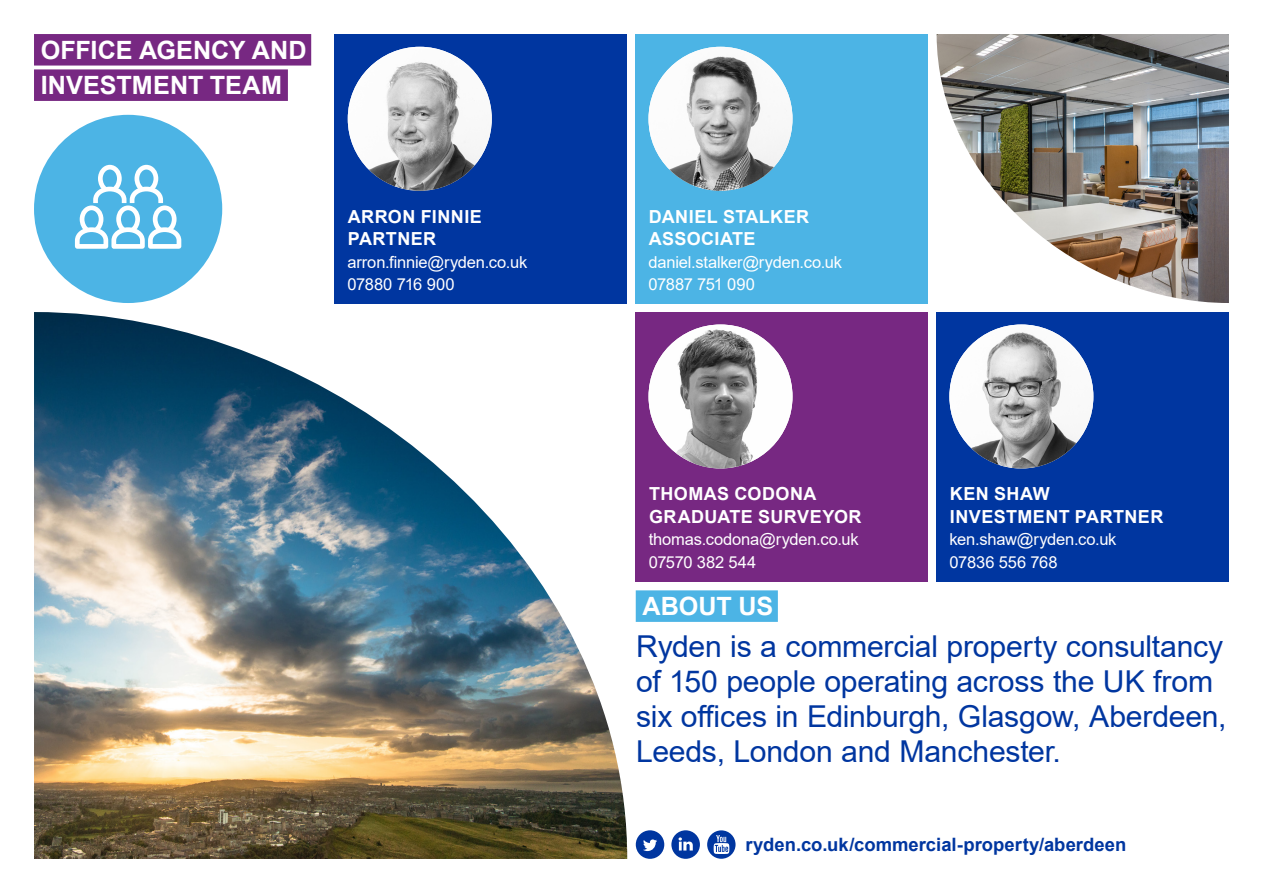
<style>
.page{position:relative;width:1263px;height:893px;background:#fff}
.page>*{position:absolute;margin:0;border:0;box-sizing:border-box;transform-origin:0 0}
.About_Us{font:30.15px/35px "Arial";letter-spacing:-.005em;color:#0036a0}
.Line_Text_Purple{font:700 25.2px/35.4px "Arial";letter-spacing:.005em;color:#fff}
.Line_Text_Light_Blue{font:700 25.2px "Arial";letter-spacing:-.005em;color:#fff}
.t1{font:700 18.45px "Arial";color:#0036a0}
.Contact_1{font:700 18px/22.5px "Arial";letter-spacing:.025em;color:#fff}
.Contact_2{font:16.5px "Arial";letter-spacing:-.01em;color:#fff}
</style>
<div class="page">
<div style="left:335px;top:34px;width:292px;height:269px;background:#0036a0"></div>
<div style="left:636px;top:312px;width:292px;height:269px;background:#772882"></div>
<div style="left:636px;top:34px;width:292px;height:269px;background:#4cb4e5"></div>
<div style="left:936px;top:312px;width:293px;height:269px;background:#0036a0"></div>
<img style="left:949px;top:324px;width:144px;height:144px;border-radius:72px">
<img style="left:348px;top:47px;width:144px;height:144px;border-radius:72px">
<img style="left:648px;top:324px;width:144px;height:144px;border-radius:72px">
<img style="left:648px;top:47px;width:144px;height:144px;border-radius:72px">
<img style="left:34px;top:312px;width:593px;height:547px">
<img style="left:936px;top:34px;width:293px;height:269px">
<div style="left:34px;top:115px;width:188px;height:188px;background:#4cb4e5;border-radius:50%"></div>
<svg style="left:74px;top:164px;width:108px;height:85px"></svg>
<div style="left:671px;top:830px;width:29px;height:29px;background:#0036a0;border-radius:50%"></div>
<svg style="left:678px;top:837px;width:15px;height:13px"></svg>
<div style="left:636px;top:830px;width:28px;height:29px;background:#0036a0;border-radius:50%"></div>
<svg style="left:643px;top:839px;width:14px;height:12px"></svg>
<div style="left:707px;top:830px;width:28px;height:29px;background:#0036a0;border-radius:50%"></div>
<img style="left:713px;top:835px;width:17px;height:19px">
<div style="left:636px;top:590px;width:142px;height:32px;background:#4cb4e5"></div>
<div style="left:34px;top:34px;width:277px;height:32px;background:#772882"></div>
<div style="left:34px;top:69px;width:254px;height:32px;background:#772882"></div>
<p class="Line_Text_Purple" style="left:41px;top:32px;width:268px">OFFICE AGENCY AND<br>INVESTMENT TEAM</p>
<p class="Contact_1" style="left:348px;top:205px;width:136px">ARRON FINNIE<br>PARTNER</p>
<p class="Contact_2" style="left:347px;top:251px;width:181px">arron.finnie@ryden.co.uk</p>
<p class="Contact_2" style="left:347px;top:273px;width:109px">07880 716 900</p>
<p class="Contact_1" style="left:649px;top:205px;width:162px">DANIEL STALKER<br>ASSOCIATE</p>
<p class="Contact_2" style="left:648px;top:251px;width:195px">daniel.stalker@ryden.co.uk</p>
<p class="Contact_2" style="left:648px;top:273px;width:108px">07887 751 090</p>
<p class="Contact_1" style="left:649px;top:483px;width:214px">THOMAS CODONA<br>GRADUATE SURVEYOR</p>
<p class="Contact_2" style="left:649px;top:528px;width:212px">thomas.codona@ryden.co.uk</p>
<p class="Contact_2" style="left:649px;top:551px;width:109px">07570 382 544</p>
<p class="Line_Text_Light_Blue" style="left:642px;top:588px;width:132px">ABOUT US</p>
<p class="Contact_1" style="left:950px;top:483px;width:215px">KEN SHAW<br>INVESTMENT PARTNER</p>
<p class="Contact_2" style="left:949px;top:528px;width:168px">ken.shaw@ryden.co.uk</p>
<p class="Contact_2" style="left:949px;top:551px;width:110px">07836 556 768</p>
<p class="About_Us" style="left:636px;top:629px;width:592px">Ryden is a commercial property consultancy of 150 people operating across the UK from six offices in Edinburgh, Glasgow, Aberdeen, Leeds, London and Manchester.</p>
<p class="t1" style="left:745px;top:832px;width:382px">ryden.co.uk/commercial-property/aberdeen</p>
</div>
